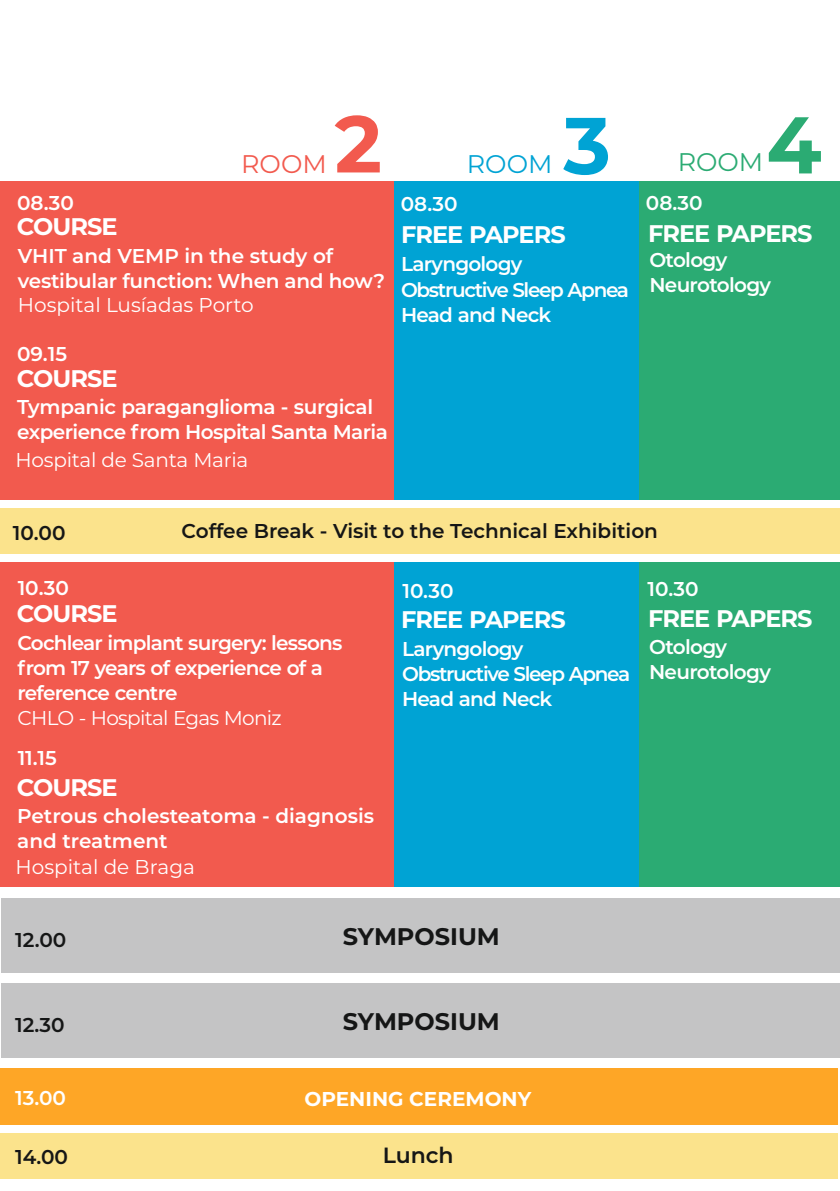
<style>
.page{position:relative;width:840px;height:1191px;background:#fff}
.page>*{position:absolute;margin:0;border:0;box-sizing:border-box;transform-origin:0 0}
.t1{font:700 80.2px "Montserrat";color:#f25a4e}
.t2{font:700 80.2px "Montserrat";color:#00a3d4}
.t3{font:700 80.2px "Montserrat";color:#2bab73}
.t4{font:25.4px "Montserrat";color:#f25a4e}
.t5{font:25.4px "Montserrat";color:#00a3d4}
.t6{font:25.4px "Montserrat";color:#2bab73}
.t7{font:700 24px "Montserrat";letter-spacing:-.04em;color:#fff}
.t8{font:700 24px "Montserrat";color:#151616}
.t9{font:600 22px "Montserrat";color:#151616}
.t10{font:600 20px/25.2px "Montserrat";letter-spacing:-.035em;color:#fff}
.t11{font:600 20px/25.2px "Montserrat";letter-spacing:-.06em;color:#fff}
.t12{font:600 20px "Montserrat";color:#151616}
.t13{font:20px "Montserrat";letter-spacing:-.015em;color:#fff}
.t14{font:600 20px/25.2px "Montserrat";letter-spacing:-.015em;color:#fff}
.t15{font:600 20px/25.2px "Montserrat";color:#fff}
.t16{font:20px "Montserrat";letter-spacing:-.035em;color:#fff}
.t17{font:700 20px "Montserrat";color:#fff}
</style>
<div class="page">
<div style="left:0;top:1068px;width:837px;height:56px;background:#fea626"></div>
<div style="left:0;top:1133px;width:837px;height:46px;background:#fbe38c"></div>
<div style="left:1px;top:982px;width:838px;height:75px;background:#c4c4c5"></div>
<div style="left:0;top:182px;width:395px;height:318px;background:#f25a4e"></div>
<div style="left:0;top:563px;width:395px;height:324px;background:#f25a4e"></div>
<div style="left:393px;top:182px;width:246px;height:318px;background:#00a3d4"></div>
<div style="left:393px;top:563px;width:246px;height:324px;background:#00a3d4"></div>
<div style="left:639px;top:182px;width:200px;height:318px;background:#2bab73"></div>
<div style="left:639px;top:563px;width:200px;height:324px;background:#2bab73"></div>
<div style="left:0;top:508px;width:838px;height:46px;background:#fbe38c"></div>
<div style="left:1px;top:897px;width:838px;height:75px;background:#c4c4c5"></div>
<p class="t4" style="left:241px;top:148px;width:87px">ROOM</p>
<h1 class="t1" style="left:334px;top:95px;width:49px">2</h1>
<p class="t5" style="left:466px;top:148px;width:87px">ROOM</p>
<h1 class="t2" style="left:563px;top:96px;width:49px">3</h1>
<p class="t6" style="left:677px;top:146px;width:87px">ROOM</p>
<h1 class="t3" style="left:765px;top:96px;width:57px">4</h1>
<p class="t10" style="left:17px;top:190px;width:58px">08.30</p>
<p class="t10" style="left:400px;top:191px;width:58px">08.30</p>
<p class="t10" style="left:645px;top:190px;width:58px">08.30</p>
<p class="t7" style="left:17px;top:212px;width:102px">COURSE</p>
<p class="t7" style="left:401px;top:220px;width:166px">FREE PAPERS</p>
<p class="t7" style="left:647px;top:219px;width:166px">FREE PAPERS</p>
<p class="t14" style="left:18px;top:243px;width:368px">VHIT and VEMP in the study of vestibular function: When and how?</p>
<p class="t13" style="left:18px;top:292px;width:237px">Hospital Lusíadas Porto</p>
<p class="t10" style="left:17px;top:341px;width:51px">09.15</p>
<p class="t7" style="left:17px;top:364px;width:102px">COURSE</p>
<p class="t10" style="left:17px;top:394px;width:372px">Tympanic paraganglioma - surgical experience from Hospital Santa Maria</p>
<p class="t13" style="left:16px;top:447px;width:234px">Hospital de Santa Maria</p>
<p class="t11" style="left:401px;top:252px;width:229px">Laryngology<br>Obstructive Sleep Apnea<br>Head and Neck</p>
<p class="t10" style="left:649px;top:247px;width:123px">Otology<br>Neurotology</p>
<p class="t12" style="left:13px;top:520px;width:54px">10.00</p>
<p class="t12" style="left:181px;top:519px;width:477px">Coffee Break - Visit to the Technical Exhibition</p>
<p class="t10" style="left:18px;top:575px;width:53px">10.30</p>
<p class="t10" style="left:647px;top:576px;width:53px">10.30</p>
<p class="t10" style="left:402px;top:578px;width:53px">10.30</p>
<p class="t7" style="left:17px;top:599px;width:102px">COURSE</p>
<p class="t10" style="left:17px;top:630px;width:326px">Cochlear implant surgery: lessons from 17 years of experience of a reference centre</p>
<p class="t16" style="left:17px;top:706px;width:265px">CHLO - Hospital Egas Moniz</p>
<p class="t10" style="left:18px;top:745px;width:41px">11.15</p>
<p class="t7" style="left:17px;top:772px;width:102px">COURSE</p>
<p class="t15" style="left:17px;top:803px;width:358px">Petrous cholesteatoma - diagnosis and treatment</p>
<p class="t13" style="left:16px;top:854px;width:181px">Hospital de Braga</p>
<p class="t7" style="left:401px;top:605px;width:166px">FREE PAPERS</p>
<p class="t7" style="left:647px;top:604px;width:166px">FREE PAPERS</p>
<p class="t11" style="left:402px;top:636px;width:229px">Laryngology<br>Obstructive Sleep Apnea<br>Head and Neck</p>
<p class="t10" style="left:648px;top:634px;width:123px">Otology<br>Neurotology</p>
<p class="t12" style="left:15px;top:927px;width:53px">12.00</p>
<p class="t8" style="left:343px;top:921px;width:158px">SYMPOSIUM</p>
<p class="t12" style="left:15px;top:1012px;width:51px">12.30</p>
<p class="t8" style="left:343px;top:1006px;width:158px">SYMPOSIUM</p>
<p class="t10" style="left:15px;top:1085px;width:52px">13.00</p>
<p class="t12" style="left:15px;top:1145px;width:54px">14.00</p>
<p class="t17" style="left:304px;top:1086px;width:228px">OPENING CEREMONY</p>
<p class="t9" style="left:382px;top:1141px;width:72px">Lunch</p>
</div>
